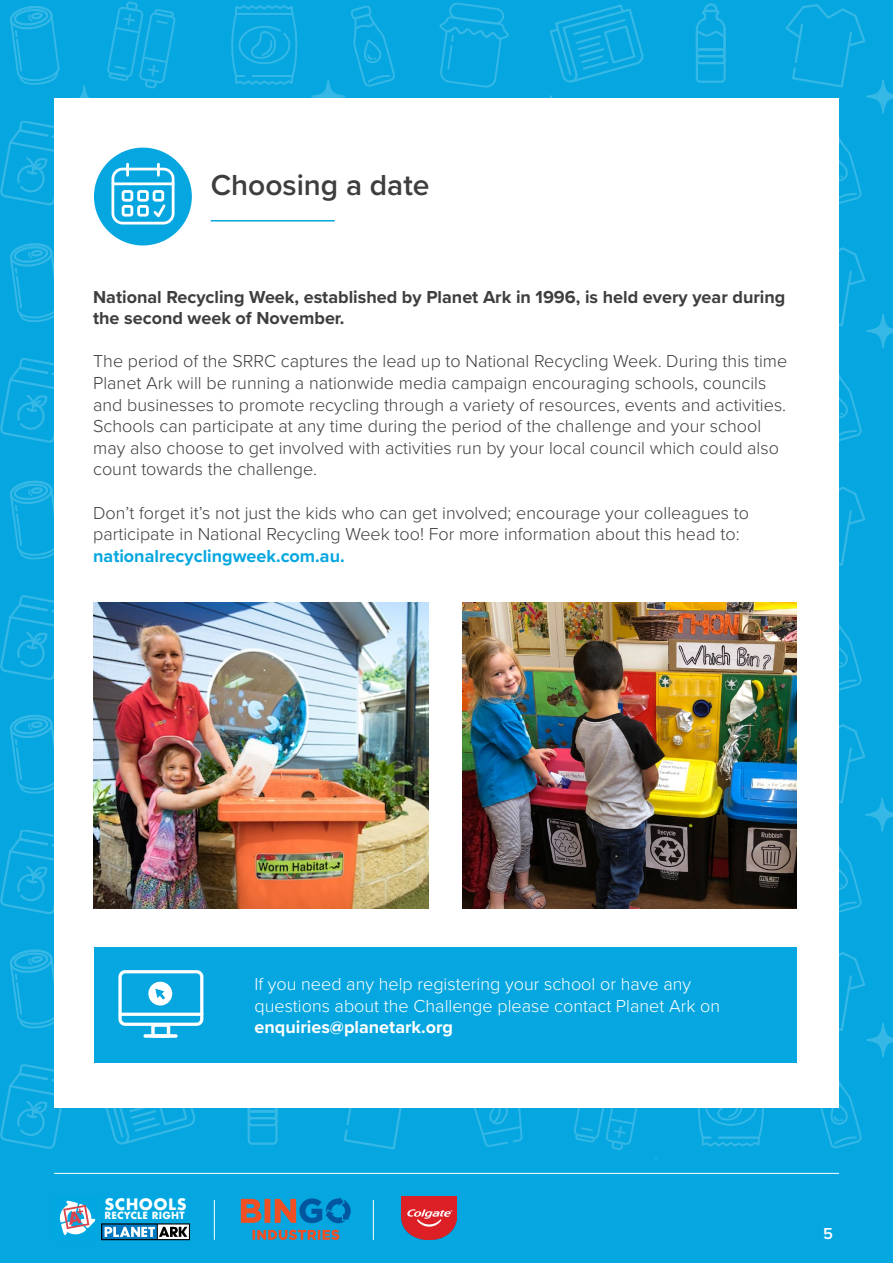
<style>
.page{position:relative;width:893px;height:1263px;background:#06a7e0}
.page>*{position:absolute;margin:0;border:0;box-sizing:border-box;transform-origin:0 0}
.t1{font:600 30px "Proxima Nova";color:#3e3e3e}
.t2{font:300 18px/21.6px "Proxima Nova";color:#3e3e3e}
.t3{font:700 18px/21.6px "Proxima Nova";color:#3e3e3e}
.t4{font:300 18px/21.6px "Proxima Nova";color:#fff}
.t5{font:700 18px "Proxima Nova";color:#06a7e0}
.t6{font:700 18px "Proxima Nova";color:#fff}
.t7{font:600 16.5px "Proxima Nova";color:#fff}
.t8{font:700 15.3px "Futura";letter-spacing:.02em;color:#fff}
.t9{font:700 9.75px "Futura";letter-spacing:.02em;color:#fff}
</style>
<div class="page">
<svg style="left:10px;top:6px;width:50px;height:79px"></svg>
<svg style="left:107px;top:1px;width:69px;height:88px"></svg>
<svg style="left:0;top:121px;width:54px;height:85px"></svg>
<svg style="left:231px;top:5px;width:67px;height:80px"></svg>
<svg style="left:68px;top:86px;width:33px;height:33px"></svg>
<div style="left:67px;top:85px;width:34px;height:34px;border:2px solid #fff;border-radius:50%"></div>
<svg style="left:312px;top:80px;width:33px;height:33px"></svg>
<div style="left:311px;top:79px;width:34px;height:35px;border:2px solid #fff;border-radius:50%"></div>
<div style="left:534px;top:95px;width:34px;height:34px;border:2px solid #fff;border-radius:50%"></div>
<svg style="left:350px;top:5px;width:45px;height:82px"></svg>
<svg style="left:839px;top:137px;width:23px;height:67px"></svg>
<svg style="left:839px;top:374px;width:23px;height:67px"></svg>
<svg style="left:839px;top:624px;width:23px;height:67px"></svg>
<svg style="left:695px;top:3px;width:31px;height:80px"></svg>
<div style="left:696px;top:48px;width:30px;height:9px;border:2px solid #fff;border-radius:3px"></div>
<div style="left:696px;top:55px;width:30px;height:9px;border:2px solid #fff;border-radius:3px"></div>
<svg style="left:785px;top:4px;width:107px;height:110px"></svg>
<svg style="left:549px;top:4px;width:95px;height:79px"></svg>
<svg style="left:839px;top:247px;width:53px;height:101px"></svg>
<svg style="left:839px;top:724px;width:53px;height:189px"></svg>
<svg style="left:839px;top:487px;width:27px;height:79px"></svg>
<svg style="left:10px;top:243px;width:44px;height:79px"></svg>
<svg style="left:0;top:359px;width:54px;height:84px"></svg>
<svg style="left:10px;top:480px;width:44px;height:80px"></svg>
<svg style="left:0;top:596px;width:54px;height:84px"></svg>
<svg style="left:10px;top:714px;width:44px;height:80px"></svg>
<svg style="left:0;top:830px;width:54px;height:84px"></svg>
<svg style="left:439px;top:2px;width:70px;height:86px"></svg>
<svg style="left:10px;top:949px;width:44px;height:80px"></svg>
<svg style="left:0;top:1065px;width:66px;height:84px"></svg>
<svg style="left:335px;top:1107px;width:84px;height:43px"></svg>
<svg style="left:573px;top:1107px;width:100px;height:52px"></svg>
<svg style="left:815px;top:1081px;width:47px;height:68px"></svg>
<svg style="left:100px;top:1107px;width:121px;height:38px"></svg>
<svg style="left:694px;top:1107px;width:74px;height:40px"></svg>
<svg style="left:839px;top:952px;width:53px;height:105px"></svg>
<svg style="left:247px;top:1107px;width:32px;height:38px"></svg>
<svg style="left:438px;top:1107px;width:85px;height:40px"></svg>
<hr style="left:54px;top:1173px;width:785px;height:1px;background:#fff">
<div style="left:54px;top:98px;width:785px;height:1009px;background:#fff"></div>
<hr style="left:214px;top:1200px;width:1px;height:40px;background:#fff">
<div style="left:54px;top:1196px;width:44px;height:44px;background:#00a7e1"></div>
<svg style="left:101px;top:1223px;width:89px;height:18px;background:#5a8ba5"></svg>
<div style="left:101px;top:1196px;width:89px;height:24px;background:#00a7e1"></div>
<svg style="left:59px;top:1200px;width:36px;height:35px"></svg>
<div style="left:185px;top:1136px;width:38px;height:28px;background:#06a7e0"></div>
<hr style="left:211px;top:220px;width:124px;height:1px;background:#06a7e0">
<div style="left:94px;top:148px;width:98px;height:97px;background:#06a7e0;border-radius:50%"></div>
<div style="left:112px;top:168px;width:63px;height:56px;border:3px solid #fff;border-radius:10px"></div>
<svg style="left:100px;top:147px;width:92px;height:73px"></svg>
<div style="left:94px;top:947px;width:703px;height:116px;background:#06a7e0"></div>
<div style="left:118px;top:970px;width:85px;height:56px;border:3px solid #fff;border-radius:5px"></div>
<hr style="left:120px;top:1013px;width:82px;height:3px;background:#fff">
<svg style="left:118px;top:970px;width:58px;height:68px"></svg>
<img style="left:94px;top:603px;width:334px;height:305px">
<img style="left:462px;top:603px;width:335px;height:305px">
<svg style="left:241px;top:1197px;width:161px;height:43px"></svg>
<img style="left:402px;top:1196px;width:54px;height:44px">
<hr style="left:373px;top:1200px;width:1px;height:40px;background:#fff">
<h1 class="t1" style="left:211px;top:163px;width:220px">Choosing a date</h1>
<p class="t3" style="left:93px;top:285px;width:694px">National Recycling Week, established by Planet Ark in 1996, is held every year during the second week of November.</p>
<p class="t2" style="left:93px;top:349px;width:696px">The period of the SRRC captures the lead up to National Recycling Week. During this time Planet Ark will be running a nationwide media campaign encouraging schools, councils and businesses to promote recycling through a variety of resources, events and activities.<br>Schools can participate at any time during the period of the challenge and your school may also choose to get involved with activities run by your local council which could also count towards the challenge.</p>
<p class="t2" style="left:93px;top:501px;width:657px">Don’t forget it’s not just the kids who can get involved; encourage your colleagues to participate in National Recycling Week too! For more information about this head to:</p>
<p class="t5" style="left:93px;top:542px;width:253px">nationalrecyclingweek.com.au.</p>
<p class="t8" style="left:105px;top:1193px;width:84px">SCHOOLS</p>
<p class="t9" style="left:105px;top:1208px;width:82px">RECYCLE RIGHT</p>
<p class="t8" style="left:105px;top:1196px;width:84px">SCHOOLS</p>
<p class="t9" style="left:105px;top:1211px;width:82px">RECYCLE RIGHT</p>
<p class="t4" style="left:254px;top:972px;width:467px">If you need any help registering your school or have any questions about the Challenge please contact Planet Ark on</p>
<p class="t6" style="left:254px;top:1014px;width:200px">enquiries@planetark.org</p>
<p class="t7" style="left:823px;top:1218px;width:11px">55</p>
</div>
